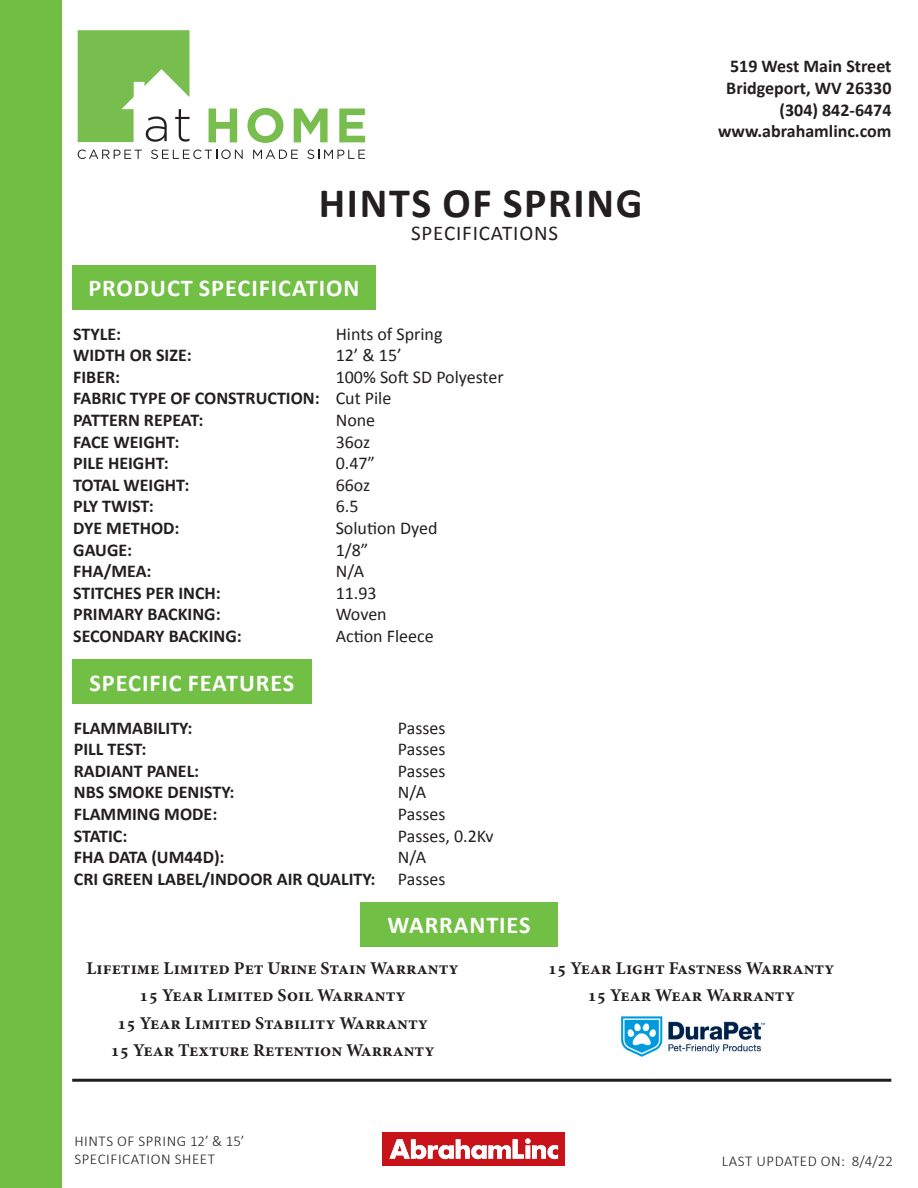
<style>
.page{position:relative;width:918px;height:1188px;background:#fff}
.page>*{position:absolute;margin:0;border:0;box-sizing:border-box;transform-origin:0 0}
.t1{font:700 42px "Calibri";letter-spacing:.04em;color:#231f20}
.t2{font:700 24.3px "Calibri";letter-spacing:.04em;color:#fff}
.t3{font:21px "Calibri";letter-spacing:.04em;color:#231f20}
.t4{font:700 18px "Calibri";color:#231f20}
.t5{font:700 18px "Minion Pro";color:#231f20}
.t6{font:18px "Calibri";color:#231f20}
.t7{font:300 15px "Calibri";letter-spacing:.04em;color:#231f20}
</style>
<div class="page">
<img style="left:621px;top:1016px;width:144px;height:41px">
<div style="left:0;top:0;width:62px;height:1188px;background:#70be44"></div>
<div style="left:383px;top:1132px;width:182px;height:34px;background:#c8131b"></div>
<svg style="left:390px;top:1139px;width:168px;height:20px"></svg>
<svg style="left:209px;top:109px;width:28px;height:33px"></svg>
<svg style="left:247px;top:108px;width:36px;height:35px"></svg>
<svg style="left:294px;top:109px;width:34px;height:33px"></svg>
<svg style="left:339px;top:109px;width:26px;height:33px"></svg>
<svg style="left:78px;top:30px;width:112px;height:112px"></svg>
<svg style="left:78px;top:150px;width:64px;height:9px"></svg>
<svg style="left:151px;top:150px;width:92px;height:9px"></svg>
<svg style="left:253px;top:150px;width:45px;height:9px"></svg>
<svg style="left:307px;top:150px;width:58px;height:9px"></svg>
<hr style="left:72px;top:1079px;width:819px;height:3px;background:#231f20">
<div style="left:360px;top:902px;width:198px;height:45px;background:#71bf44"></div>
<div style="left:72px;top:659px;width:240px;height:45px;background:#71bf44"></div>
<div style="left:72px;top:265px;width:304px;height:45px;background:#71bf44"></div>
<p class="t1" style="left:319px;top:176px;width:325px">HINTS OF SPRING</p>
<p class="t3" style="left:411px;top:219px;width:148px">SPECIFICATIONS</p>
<p class="t2" style="left:88px;top:273px;width:273px">PRODUCT SPECIFICATION</p>
<p class="t4" style="left:73px;top:322px;width:49px">STYLE:</p>
<p class="t4" style="left:73px;top:344px;width:120px">WIDTH OR SIZE:</p>
<p class="t4" style="left:73px;top:365px;width:49px">FIBER:</p>
<p class="t4" style="left:73px;top:387px;width:248px">FABRIC TYPE OF CONSTRUCTION:</p>
<p class="t4" style="left:73px;top:409px;width:132px">PATTERN REPEAT:</p>
<p class="t4" style="left:73px;top:430px;width:108px">FACE WEIGHT:</p>
<p class="t4" style="left:73px;top:452px;width:97px">PILE HEIGHT:</p>
<p class="t4" style="left:73px;top:473px;width:118px">TOTAL WEIGHT:</p>
<p class="t4" style="left:73px;top:495px;width:82px">PLY TWIST:</p>
<p class="t4" style="left:73px;top:517px;width:108px">DYE METHOD:</p>
<p class="t4" style="left:73px;top:538px;width:61px">GAUGE:</p>
<p class="t4" style="left:73px;top:560px;width:80px">FHA/MEA:</p>
<p class="t4" style="left:73px;top:581px;width:149px">STITCHES PER INCH:</p>
<p class="t4" style="left:73px;top:603px;width:149px">PRIMARY BACKING:</p>
<p class="t4" style="left:73px;top:625px;width:170px">SECONDARY BACKING:</p>
<p class="t2" style="left:90px;top:667px;width:206px">SPECIFIC FEATURES</p>
<p class="t6" style="left:336px;top:322px;width:108px">Hints of Spring</p>
<p class="t6" style="left:336px;top:344px;width:67px">12’ &amp; 15’</p>
<p class="t6" style="left:336px;top:366px;width:169px">100% Soft SD Polyester</p>
<p class="t6" style="left:336px;top:387px;width:57px">Cut Pile</p>
<p class="t6" style="left:336px;top:409px;width:41px">None</p>
<p class="t6" style="left:336px;top:430px;width:36px">36oz</p>
<p class="t6" style="left:336px;top:452px;width:41px">0.47”</p>
<p class="t6" style="left:336px;top:474px;width:36px">66oz</p>
<p class="t6" style="left:336px;top:495px;width:24px">6.5</p>
<p class="t6" style="left:336px;top:517px;width:103px">Solution Dyed</p>
<p class="t6" style="left:336px;top:538px;width:34px">1/8”</p>
<p class="t6" style="left:336px;top:560px;width:30px">N/A</p>
<p class="t6" style="left:336px;top:582px;width:43px">11.93</p>
<p class="t6" style="left:336px;top:603px;width:53px">Woven</p>
<p class="t6" style="left:336px;top:625px;width:99px">Action Fleece</p>
<p class="t4" style="left:74px;top:716px;width:120px">FLAMMABILITY:</p>
<p class="t4" style="left:74px;top:738px;width:74px">PILL TEST:</p>
<p class="t4" style="left:74px;top:759px;width:127px">RADIANT PANEL:</p>
<p class="t4" style="left:74px;top:781px;width:162px">NBS SMOKE DENISTY:</p>
<p class="t4" style="left:74px;top:802px;width:145px">FLAMMING MODE:</p>
<p class="t4" style="left:74px;top:824px;width:55px">STATIC:</p>
<p class="t4" style="left:74px;top:846px;width:152px">FHA DATA (UM44D):</p>
<p class="t4" style="left:74px;top:867px;width:303px">CRI GREEN LABEL/INDOOR AIR QUALITY:</p>
<p class="t6" style="left:398px;top:716px;width:49px">Passes</p>
<p class="t6" style="left:398px;top:738px;width:49px">Passes</p>
<p class="t6" style="left:398px;top:759px;width:49px">Passes</p>
<p class="t6" style="left:398px;top:781px;width:30px">N/A</p>
<p class="t6" style="left:398px;top:803px;width:49px">Passes</p>
<p class="t6" style="left:398px;top:824px;width:97px">Passes, 0.2Kv</p>
<p class="t6" style="left:398px;top:846px;width:30px">N/A</p>
<p class="t6" style="left:398px;top:867px;width:49px">Passes</p>
<p class="t2" style="left:387px;top:910px;width:145px">WARRANTIES</p>
<p class="t4" style="left:730px;top:55px;width:163px">519 West Main Street</p>
<p class="t4" style="left:726px;top:76px;width:167px">Bridgeport, WV 26330</p>
<p class="t4" style="left:780px;top:98px;width:114px">(304) 842-6474</p>
<p class="t4" style="left:718px;top:120px;width:175px">www.abrahamlinc.com</p>
<p class="t5" style="left:86px;top:956px;width:374px">Lifetime Limited Pet Urine Stain Warranty</p>
<p class="t5" style="left:139px;top:983px;width:268px">15 Year Limited Soil Warranty</p>
<p class="t5" style="left:117px;top:1010px;width:312px">15 Year Limited Stability Warranty</p>
<p class="t5" style="left:110px;top:1038px;width:326px">15 Year Texture Retention Warranty</p>
<p class="t5" style="left:548px;top:956px;width:288px">15 Year Light Fastness Warranty</p>
<p class="t5" style="left:587px;top:983px;width:209px">15 Year Wear Warranty</p>
<p class="t7" style="left:74px;top:1131px;width:172px">HINTS OF SPRING 12’ &amp; 15’</p>
<p class="t7" style="left:74px;top:1149px;width:142px">SPECIFICATION SHEET</p>
<p class="t7" style="left:722px;top:1151px;width:173px">LAST UPDATED ON: 8/4/22</p>
</div>
